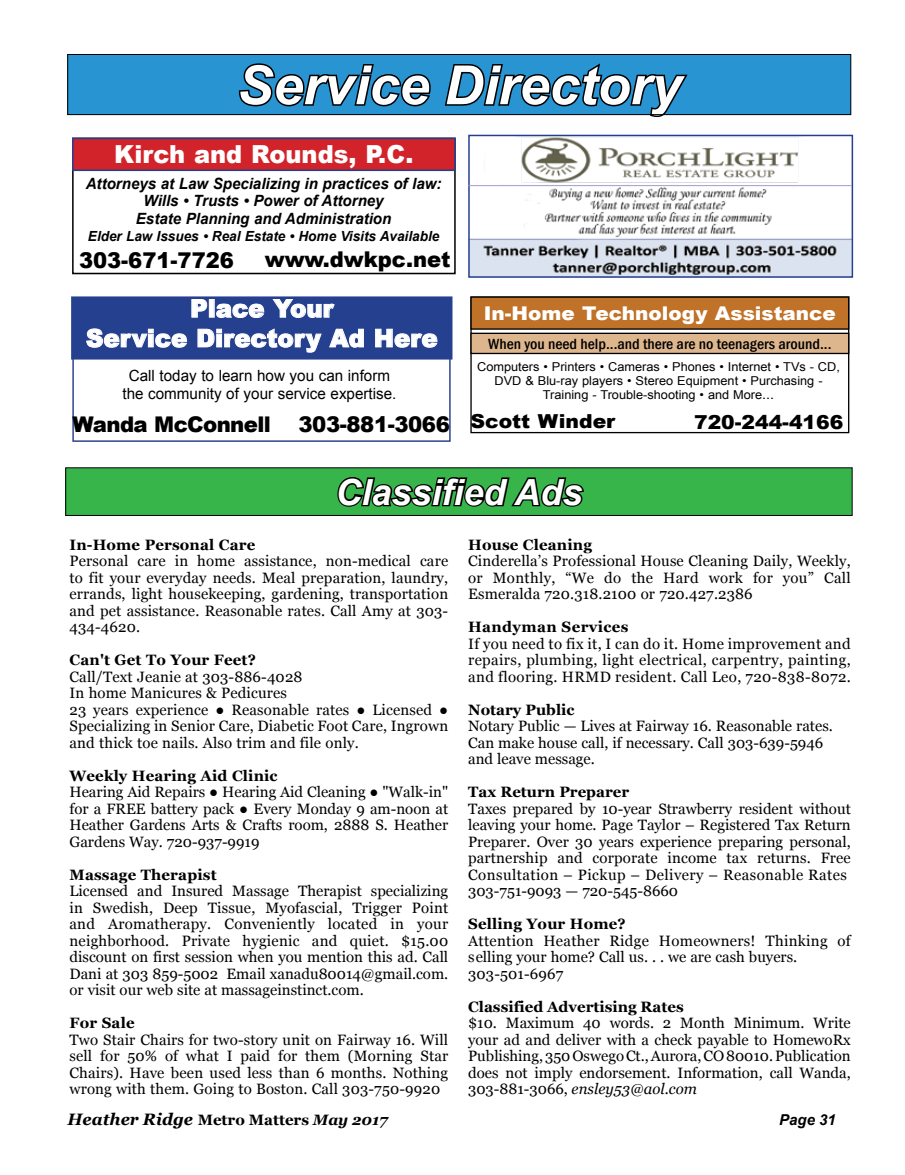
<style>
.page{position:relative;width:905px;height:1175px;background:#fff}
.page>*{position:absolute;margin:0;border:0;box-sizing:border-box;transform-origin:0 0}
.t1{font:italic 700 54px "Arial";color:#fff}
.t2{font:italic 700 36px "Arial";color:#fff}
.t3{font:900 24.9px "Arial";color:#fff}
.t4{font:900 24.75px/29.7px "Arial";color:#fff;text-align:center}
.t5{font:900 21.75px "Arial";color:#000}
.t6{font:900 21.6px "Arial";letter-spacing:-.03em;color:#000}
.t7{font:900 19.2px "Arial";color:#000;scale:1.06 1}
.t8{font:900 18.9px "Arial";color:#fff;scale:1.06 1}
.t9{font:italic 700 16.5px "Georgia";color:#000}
.t10{font:italic 700 15.6px/17.1px "Arial";color:#000;text-align:center}
.t11{font:15.45px/18.6px "Arial";color:#000;text-align:center}
.t12{font:500 condensed 15.15px "Franklin Gothic";color:#000;scale:1.06 1}
.t13{font:15px/16.5px "Georgia";letter-spacing:.01em;color:#000;text-align:justify}
.t14{font:700 15px "Georgia";letter-spacing:.01em;color:#000}
.t15{font:italic 700 15px "Arial";color:#000}
.t16{font:italic 700 13.95px "Arial";color:#000}
.t17{font:12.3px/13.8px "Arial";color:#000;text-align:center;scale:1.04 1}
.s1{font-size:13.8px}
.s2{font-style:italic}
.s3{font-style:normal;font-size:15px}
.s4{font-size:15px}
</style>
<div class="page">
<div style="left:72px;top:138px;width:383px;height:136px;border:2px solid #000"></div>
<div style="left:73px;top:138px;width:382px;height:32px;background:#d2232a"></div>
<div style="left:72px;top:138px;width:383px;height:33px;border:2px solid #25408f"></div>
<div style="left:66px;top:468px;width:786px;height:47px;background:#37b44a"></div>
<svg style="left:337px;top:477px;width:247px;height:30px"></svg>
<div style="left:470px;top:296px;width:379px;height:137px;border:1px solid #000"></div>
<div style="left:471px;top:297px;width:377px;height:32px;background:#c07228"></div>
<div style="left:470px;top:296px;width:379px;height:34px;border:1px solid #000"></div>
<div style="left:471px;top:333px;width:377px;height:20px;background:#deb68e"></div>
<div style="left:470px;top:333px;width:379px;height:21px;border:1px solid #000"></div>
<div style="left:68px;top:54px;width:782px;height:61px;background:#2994d2"></div>
<svg style="left:238px;top:63px;width:193px;height:44px"></svg>
<svg style="left:443px;top:63px;width:247px;height:55px"></svg>
<div style="left:67px;top:54px;width:784px;height:61px;border:1px solid #000"></div>
<div style="left:72px;top:297px;width:379px;height:62px;background:#25408f"></div>
<svg style="left:191px;top:299px;width:16px;height:19px"></svg>
<div style="left:209px;top:299px;width:5px;height:18px;border:1px solid #fff"></div>
<svg style="left:216px;top:303px;width:48px;height:15px"></svg>
<svg style="left:273px;top:299px;width:62px;height:19px"></svg>
<svg style="left:86px;top:328px;width:101px;height:20px"></svg>
<svg style="left:197px;top:328px;width:125px;height:25px"></svg>
<svg style="left:329px;top:328px;width:35px;height:20px"></svg>
<svg style="left:375px;top:328px;width:62px;height:20px"></svg>
<div style="left:71px;top:296px;width:381px;height:63px;border:2px solid #25408f"></div>
<img style="left:471px;top:138px;width:379px;height:137px">
<div style="left:468px;top:135px;width:385px;height:143px;border:2px solid #25408f"></div>
<hr style="left:468px;top:185px;width:384px;height:1px;background:#9f9dcd">
<h1 class="t1" style="left:237px;top:49px;width:446px">Service Directory</h1>
<h3 class="t3" style="left:114px;top:136px;width:301px">Kirch and Rounds, P.C.</h3>
<p class="t10" style="left:86px;top:176px;width:357px">Attorneys at Law Specializing in practices of law:<br>Wills • Trusts • Power of Attorney<br>Estate Planning and Administration</p>
<p class="t16" style="left:88px;top:226px;width:353px">Elder Law Issues • Real Estate • Home Visits Available</p>
<h3 class="t5" style="left:79px;top:245px;width:156px">303-671-7726</h3>
<h3 class="t5" style="left:265px;top:243px;width:187px">www.dwkpc.net</h3>
<h3 class="t4" style="left:86px;top:293px;width:353px">Place Your<br>Service Directory Ad Here</h3>
<p class="t11" style="left:122px;top:366px;width:275px">Call today to learn how you can inform the community of your service expertise.</p>
<h3 class="t6" style="left:73px;top:408px;width:200px">Wanda McConnell</h3>
<h3 class="t6" style="left:298px;top:408px;width:153px">303-881-3066</h3>
<p class="t8" style="left:484px;top:299px;width:333px">In-Home Technology Assistance</p>
<p class="t17" style="left:477px;top:360px;width:350px">Computers • Printers • Cameras • Phones • Internet • TVs - CD,<br>DVD &amp; Blu-ray players • Stereo Equipment • Purchasing -<br>Training - Trouble-shooting • and More<span class="s1">...</span></p>
<p class="t12" style="left:488px;top:334px;width:325px">When you need help...and there are no teenagers around...</p>
<p class="t7" style="left:470px;top:407px;width:138px">Scott Winder</p>
<p class="t7" style="left:694px;top:408px;width:142px">720-244-4166</p>
<h2 class="t2" style="left:335px;top:468px;width:248px">Classified Ads</h2>
<p class="t14" style="left:69px;top:535px;width:187px">In-Home Personal Care</p>
<p class="t13" style="left:69px;top:553px;width:380px">Personal care in home assistance, non-medical care to fit your everyday needs. Meal preparation, laundry, errands, light housekeeping, gardening, transportation and pet assistance. Reasonable rates. Call Amy at 303- 434-4620.</p>
<p class="t14" style="left:69px;top:650px;width:188px">Can't Get To Your Feet?</p>
<p class="t13" style="left:69px;top:668px;width:380px;text-align:left">Call/Text Jeanie at 303-886-4028<br>In home Manicures &amp; Pedicures<br>23 years experience ● Reasonable rates ● Licensed ● Specializing in Senior Care, Diabetic Foot Care, Ingrown and thick toe nails. Also trim and file only.</p>
<p class="t14" style="left:69px;top:766px;width:209px">Weekly Hearing Aid Clinic</p>
<p class="t13" style="left:69px;top:784px;width:380px">Hearing Aid Repairs ● Hearing Aid Cleaning ● "Walk-in" for a FREE battery pack ● Every Monday 9 am-noon at Heather Gardens Arts &amp; Crafts room, 2888 S. Heather Gardens Way. 720-937-9919</p>
<p class="t14" style="left:69px;top:865px;width:149px">Massage Therapist</p>
<p class="t13" style="left:69px;top:883px;width:380px">Licensed and Insured Massage Therapist specializing in Swedish, Deep Tissue, Myofascial, Trigger Point and Aromatherapy. Conveniently located in your neighborhood. Private hygienic and quiet. $15.00 discount on first session when you mention this ad. Call Dani at 303 859-5002 Email xanadu80014@gmail.com. or visit our web site at massageinstinct.com.</p>
<p class="t14" style="left:69px;top:1013px;width:67px">For Sale</p>
<p class="t13" style="left:69px;top:1031px;width:380px">Two Stair Chairs for two-story unit on Fairway 16. Will sell for 50% of what I paid for them (Morning Star Chairs). Have been used less than 6 months. Nothing wrong with them. Going to Boston. Call 303-750-9920</p>
<p class="t14" style="left:468px;top:535px;width:125px">House Cleaning</p>
<p class="t13" style="left:468px;top:553px;width:384px">Cinderella’s Professional House Cleaning Daily, Weekly, or Monthly, “We do the Hard work for you” Call Esmeralda 720.318.2100 or 720.427.2386</p>
<p class="t14" style="left:468px;top:617px;width:162px">Handyman Services</p>
<p class="t13" style="left:468px;top:635px;width:384px">If you need to fix it, I can do it. Home improvement and repairs, plumbing, light electrical, carpentry, painting, and flooring. HRMD resident. Call Leo, 720-838-8072.</p>
<p class="t14" style="left:468px;top:700px;width:108px">Notary Public</p>
<p class="t13" style="left:468px;top:718px;width:366px;text-align:left">Notary Public — Lives at Fairway 16. Reasonable rates.<br>Can make house call, if necessary. Call 303-639-5946 and leave message.</p>
<p class="t14" style="left:468px;top:782px;width:163px">Tax Return Preparer</p>
<p class="t13" style="left:468px;top:800px;width:384px;text-align:left">Taxes prepared by 10-year Strawberry resident without leaving your home. Page Taylor – Registered Tax Return Preparer. Over 30 years experience preparing personal, partnership and corporate income tax returns. Free Consultation – Pickup – Delivery – Reasonable Rates 303-751-9093 — 720-545-8660</p>
<p class="t14" style="left:468px;top:914px;width:159px">Selling Your Home?</p>
<p class="t13" style="left:468px;top:932px;width:384px;text-align:left">Attention Heather Ridge Homeowners! Thinking of selling your home? Call us. . . we are cash buyers.<br>303-501-6967</p>
<p class="t14" style="left:468px;top:997px;width:217px">Classified Advertising Rates</p>
<p class="t13" style="left:468px;top:1015px;width:384px">$10. Maximum 40 words. 2 Month Minimum. Write your ad and deliver with a check payable to HomewoRx Publishing, 350 Oswego Ct., Aurora, CO 80010. Publication does not imply endorsement. Information, call Wanda, 303-881-3066, <span class="s2">ensley53@aol.com</span></p>
<p class="t9" style="left:68px;top:1109px;width:322px">Heather Ridge <span class="s3">Metro Matters</span> <span class="s4">May 2017</span></p>
<p class="t15" style="left:779px;top:1110px;width:58px">Page 31</p>
</div>
